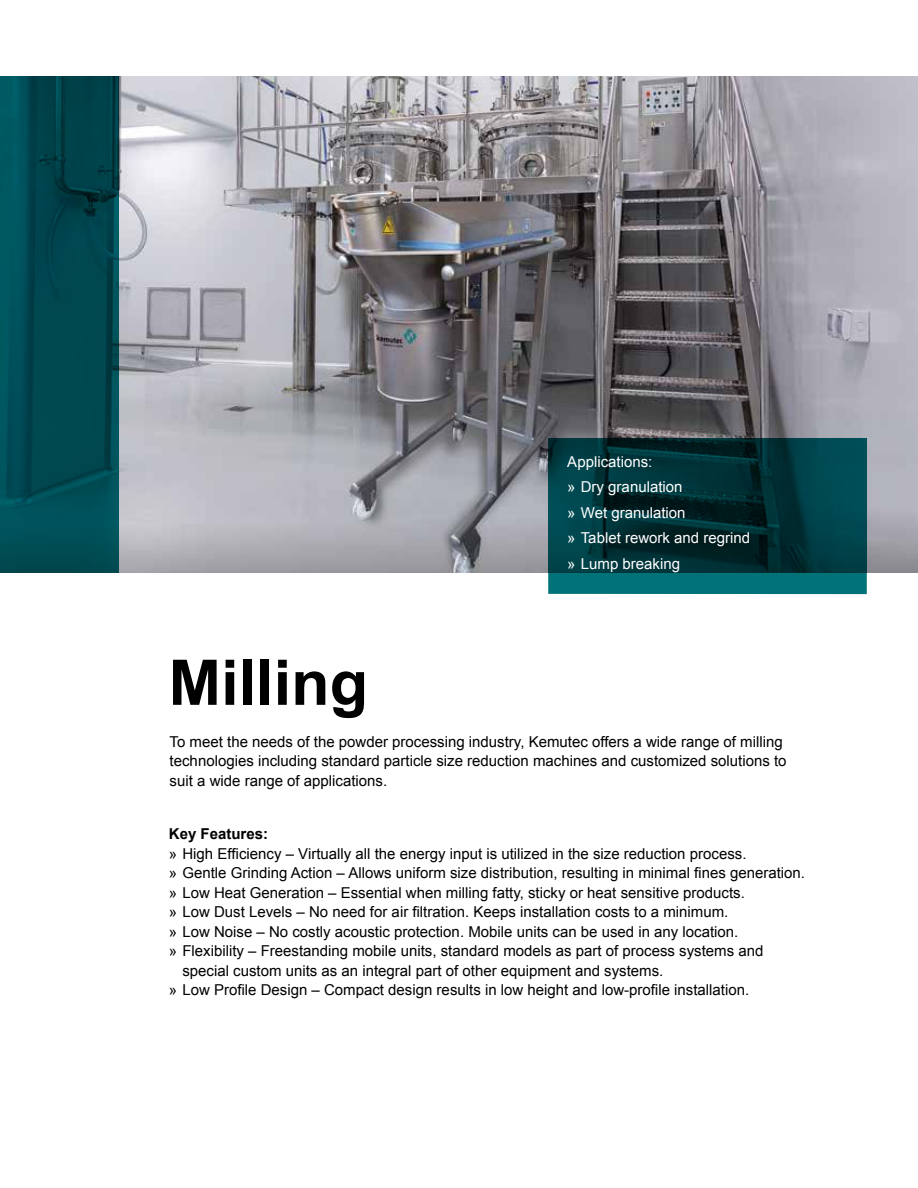
<style>
.page{position:relative;width:918px;height:1188px;background:#fff}
.page>*{position:absolute;margin:0;border:0;box-sizing:border-box;transform-origin:0 0}
.t1{font:700 63px "Arial";color:#000}
.t2{font:15px/19.5px "Arial";color:#000}
.t3{font:15px/25.5px "Arial";color:#fff}
.t4{font:700 15px "Arial";color:#000}
</style>
<div class="page">
<hr style="left:917px;top:972px;width:1px;height:216px;background:#007278">
<img style="left:119px;top:77px;width:799px;height:496px">
<svg style="left:0;top:77px;width:119px;height:496px;background:#004851"></svg>
<div style="left:548px;top:573px;width:319px;height:21px;background:#007278"></div>
<svg style="left:548px;top:438px;width:319px;height:135px;background:#003339"></svg>
<h1 class="t1" style="left:169px;top:641px;width:201px">Milling</h1>
<p class="t3" style="left:567px;top:449px;width:184px">Applications:<br>» Dry granulation<br>» Wet granulation<br>» Tablet rework and regrind » Lump breaking</p>
<p class="t2" style="left:170px;top:732px;width:618px">To meet the needs of the powder processing industry, Kemutec offers a wide range of milling technologies including standard particle size reduction machines and customized solutions to suit a wide range of applications.</p>
<p class="t4" style="left:169px;top:824px;width:101px">Key Features:</p>
<p class="t2" style="left:169px;top:844px;width:579px">» High Efficiency – Virtually all the energy input is utilized in the size reduction process.</p>
<p class="t2" style="left:169px;top:863px;width:638px">» Gentle Grinding Action – Allows uniform size distribution, resulting in minimal fines generation.</p>
<p class="t2" style="left:169px;top:883px;width:577px">» Low Heat Generation – Essential when milling fatty, sticky or heat sensitive products.</p>
<p class="t2" style="left:169px;top:902px;width:561px">» Low Dust Levels – No need for air filtration. Keeps installation costs to a minimum.</p>
<p class="t2" style="left:169px;top:922px;width:571px">» Low Noise – No costly acoustic protection. Mobile units can be used in any location.</p>
<p class="t2" style="left:169px;top:941px;width:596px">» Flexibility – Freestanding mobile units, standard models as part of process systems and</p>
<p class="t2" style="left:182px;top:961px;width:483px">special custom units as an integral part of other equipment and systems.</p>
<p class="t2" style="left:169px;top:980px;width:582px">» Low Profile Design – Compact design results in low height and low-profile installation.</p>
</div>
